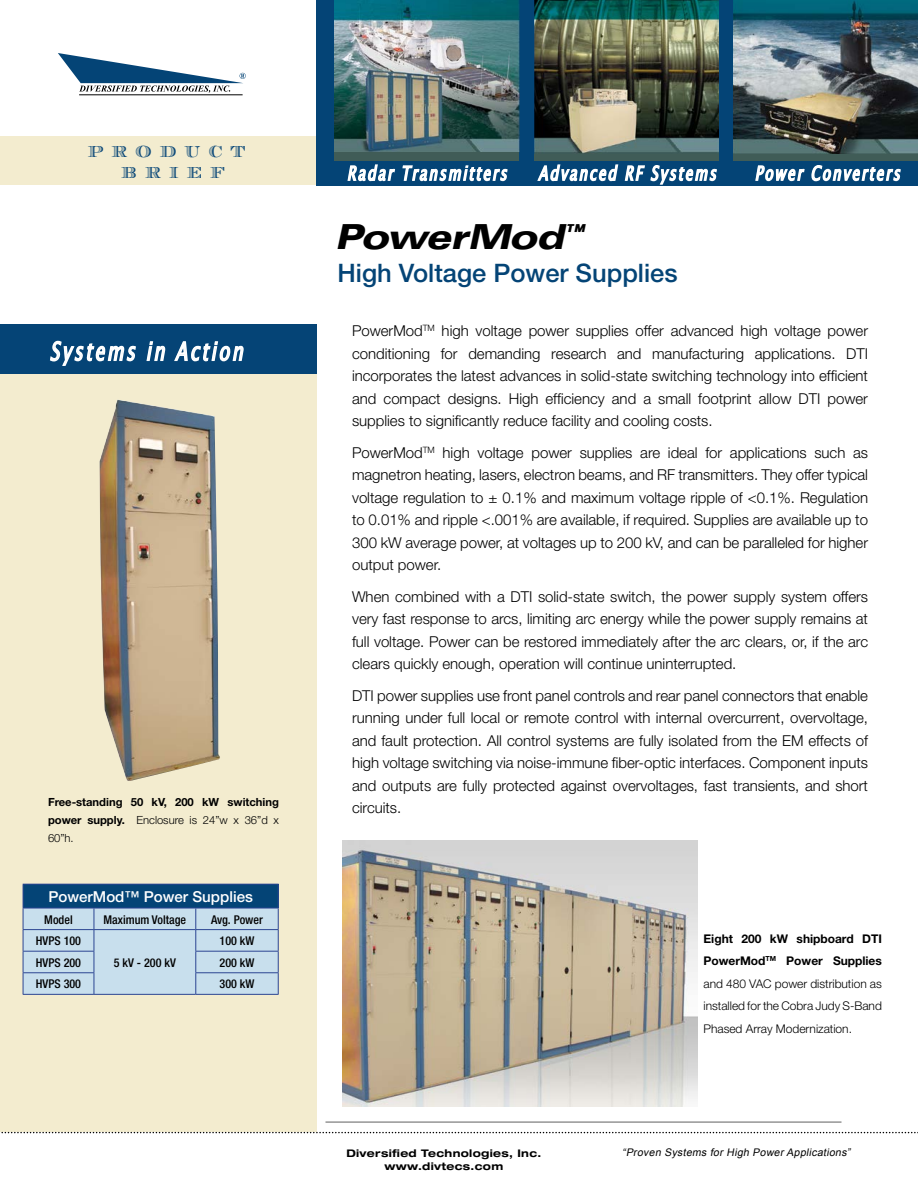
<style>
.page{position:relative;width:918px;height:1188px;background:#fff}
.page>*{position:absolute;margin:0;border:0;box-sizing:border-box;transform-origin:0 0}
.t1{font:italic 900 expanded 34.5px "Univers";letter-spacing:-.05em;color:#000}
.t2{font:500 25.5px "Helvetica Neue";color:#044476}
.t3{font:italic 25.35px "Lucida Sans Unicode";color:#fff;scale:.69 1}
.t4{font:16.5px/21px "CAMPBELL";letter-spacing:.5em;color:#054476}
.t5{font:500 15.15px "Helvetica Neue";color:#fff}
.t6{font:300 15px/22.5px "Helvetica Neue";color:#000;text-align:justify}
.t7{font:500 condensed 12.15px "Helvetica Neue";color:#000}
.t8{font:300 12px/22.5px "Helvetica Neue";color:#000;text-align:justify}
.t9{font:700 11.25px/18px "Helvetica Neue";color:#000;text-align:justify}
.t10{font:700 expanded 10.5px/13.5px "Helvetica Neue";letter-spacing:.03em;color:#000;text-align:center}
.t11{font:italic 10.5px "Arial";color:#000}
.s1{font-weight:300}
.s2{font-weight:700}
</style>
<div class="page">
<div style="left:0;top:136px;width:316px;height:49px;background:#f3eccf"></div>
<div style="left:0;top:325px;width:316px;height:807px;background:#f3eccf"></div>
<div style="left:316px;top:0;width:602px;height:185px;background:#044476"></div>
<hr style="left:79px;top:95px;width:164px;height:1px;background:#000">
<svg style="left:58px;top:53px;width:188px;height:40px"></svg>
<div style="left:334px;top:152px;width:185px;height:9px;background:#405c57"></div>
<div style="left:535px;top:152px;width:183px;height:9px;background:#405c57"></div>
<div style="left:734px;top:152px;width:184px;height:9px;background:#405c57"></div>
<svg style="left:347px;top:164px;width:48px;height:18px"></svg>
<svg style="left:536px;top:153px;width:182px;height:33px"></svg>
<svg style="left:754px;top:153px;width:164px;height:29px"></svg>
<div style="left:0;top:325px;width:316px;height:49px;background:#054476"></div>
<img style="left:334px;top:0;width:185px;height:152px">
<img style="left:535px;top:0;width:183px;height:153px">
<img style="left:734px;top:0;width:184px;height:153px">
<svg style="left:402px;top:135px;width:107px;height:47px"></svg>
<svg style="left:1px;top:1132px;width:917px;height:1px"></svg>
<hr style="left:23px;top:884px;width:71px;height:1px;background:#2c4592">
<hr style="left:94px;top:884px;width:102px;height:1px;background:#2c4592">
<hr style="left:196px;top:884px;width:83px;height:1px;background:#2c4592">
<hr style="left:196px;top:994px;width:83px;height:1px;background:#2c4592">
<hr style="left:23px;top:994px;width:71px;height:1px;background:#2c4592">
<hr style="left:94px;top:994px;width:102px;height:1px;background:#2c4592">
<svg style="left:23px;top:885px;width:256px;height:109px;background:#98b8d0"></svg>
<hr style="left:326px;top:1121px;width:516px;height:2px;background:#959595">
<img style="left:99px;top:400px;width:121px;height:381px">
<svg style="left:50px;top:340px;width:86px;height:26px"></svg>
<svg style="left:146px;top:341px;width:20px;height:20px"></svg>
<svg style="left:174px;top:341px;width:70px;height:21px"></svg>
<img style="left:342px;top:841px;width:355px;height:266px">
<p class="t4" style="left:121px;top:141px;width:126px;text-indent:-33px">PRODUCT<br>BRIEF</p>
<h3 class="t3" style="left:50px;top:331px;width:291px">Systems in Action</h3>
<p class="t9" style="left:48px;top:793px;width:232px">Free-standing 50 kV, 200 kW switching power supply. <span class="s1">Enclosure is 24”w x 36”d x 60”h.</span></p>
<p class="t5" style="left:48px;top:888px;width:206px">PowerMod™ Power Supplies</p>
<p class="t7" style="left:44px;top:912px;width:30px">Model</p>
<p class="t7" style="left:104px;top:912px;width:84px">Maximum Voltage</p>
<p class="t7" style="left:211px;top:912px;width:53px">Avg. Power</p>
<p class="t7" style="left:36px;top:934px;width:47px">HVPS 100</p>
<p class="t7" style="left:114px;top:955px;width:63px">5 kV - 200 kV</p>
<p class="t7" style="left:220px;top:934px;width:36px">100 kW</p>
<p class="t7" style="left:36px;top:955px;width:47px">HVPS 200</p>
<p class="t7" style="left:220px;top:955px;width:36px">200 kW</p>
<p class="t7" style="left:36px;top:977px;width:47px">HVPS 300</p>
<p class="t7" style="left:220px;top:977px;width:36px">300 kW</p>
<h1 class="t1" style="left:334px;top:217px;width:251px">PowerMod<sup>™</sup></h1>
<h2 class="t2" style="left:338px;top:258px;width:342px">High Voltage Power Supplies</h2>
<p class="t6" style="left:352px;top:319px;width:518px">PowerMod<sup>TM</sup> high voltage power supplies offer advanced high voltage power conditioning for demanding research and manufacturing applications. DTI incorporates the latest advances in solid-state switching technology into efficient and compact designs. High efficiency and a small footprint allow DTI power supplies to significantly reduce facility and cooling costs.</p>
<p class="t6" style="left:352px;top:441px;width:518px">PowerMod<sup>TM</sup> high voltage power supplies are ideal for applications such as magnetron heating, lasers, electron beams, and RF transmitters. They offer typical voltage regulation to ± 0.1% and maximum voltage ripple of &lt;0.1%. Regulation to 0.01% and ripple &lt;.001% are available, if required. Supplies are available up to 300 kW average power, at voltages up to 200 kV, and can be paralleled for higher output power.</p>
<p class="t6" style="left:352px;top:585px;width:518px">When combined with a DTI solid-state switch, the power supply system offers very fast response to arcs, limiting arc energy while the power supply remains at full voltage. Power can be restored immediately after the arc clears, or, if the arc clears quickly enough, operation will continue uninterrupted.</p>
<p class="t6" style="left:352px;top:684px;width:518px">DTI power supplies use front panel controls and rear panel connectors that enable running under full local or remote control with internal overcurrent, overvoltage, and fault protection. All control systems are fully isolated from the EM effects of high voltage switching via noise-immune fiber-optic interfaces. Component inputs and outputs are fully protected against overvoltages, fast transients, and short circuits.</p>
<p class="t10" style="left:346px;top:1146px;width:196px">Diversified Technologies, Inc. www.divtecs.com</p>
<p class="t8" style="left:704px;top:927px;width:180px"><span class="s2">Eight 200 kW shipboard DTI PowerMod</span><sup>TM</sup> <span class="s2">Power Supplies </span>and 480 VAC power distribution as installed for the Cobra Judy S-Band Phased Array Modernization.</p>
<p class="t11" style="left:622px;top:1145px;width:232px">“Proven Systems for High PowerApplications”</p>
</div>
